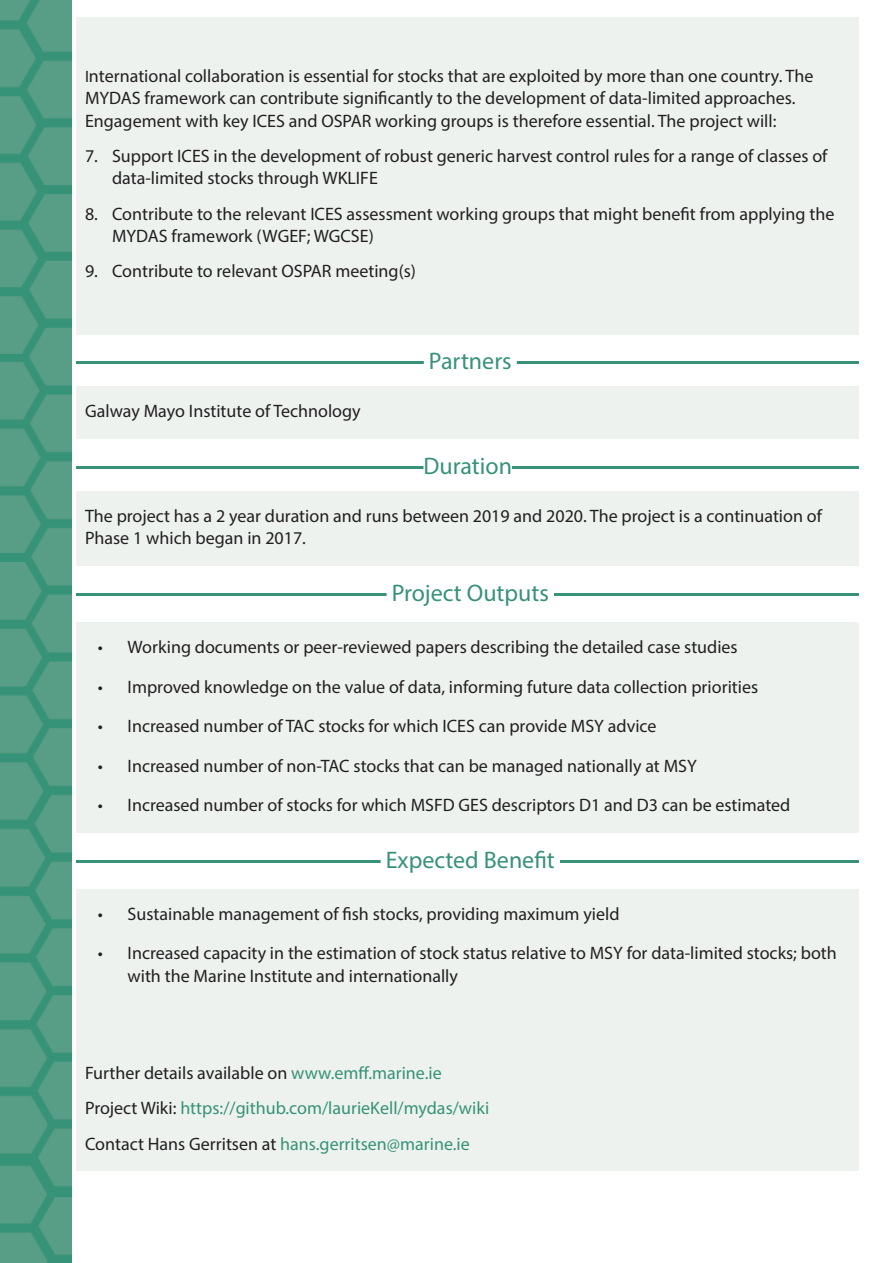
<style>
.page{position:relative;width:893px;height:1263px;background:#fff}
.page>*{position:absolute;margin:0;border:0;box-sizing:border-box;transform-origin:0 0}
.t1{font:24px "Myriad Pro";color:#379277}
.Body_Text{font:18px/22.5px "Myriad Pro";color:#231f20}
.Body_Text-2{font:18px "Myriad Pro";color:#379277}
.s1{font-size:16.5px}
.s2{color:#379277}
.s3{color:#231f20}
</style>
<div class="page">
<img style="left:0;top:0;width:72px;height:1263px">
<div style="left:77px;top:17px;width:782px;height:51px;background:#edf2ef"></div>
<div style="left:77px;top:51px;width:782px;height:97px;background:#edf2ef"></div>
<div style="left:77px;top:131px;width:782px;height:75px;background:#edf2ef"></div>
<div style="left:77px;top:189px;width:782px;height:75px;background:#edf2ef"></div>
<div style="left:77px;top:247px;width:782px;height:52px;background:#edf2ef"></div>
<div style="left:77px;top:282px;width:782px;height:52px;background:#edf2ef"></div>
<hr style="left:77px;top:362px;width:782px;height:2px;background:#379277">
<div style="left:424px;top:341px;width:93px;height:35px;background:#fff"></div>
<div style="left:77px;top:387px;width:782px;height:52px;background:#edf2ef"></div>
<hr style="left:77px;top:466px;width:782px;height:3px;background:#379277">
<div style="left:423px;top:446px;width:89px;height:34px;background:#fff"></div>
<div style="left:77px;top:491px;width:782px;height:75px;background:#edf2ef"></div>
<hr style="left:77px;top:593px;width:782px;height:3px;background:#379277">
<div style="left:387px;top:573px;width:167px;height:34px;background:#fff"></div>
<div style="left:77px;top:622px;width:782px;height:53px;background:#edf2ef"></div>
<div style="left:77px;top:662px;width:782px;height:52px;background:#edf2ef"></div>
<div style="left:77px;top:702px;width:782px;height:52px;background:#edf2ef"></div>
<div style="left:77px;top:741px;width:782px;height:52px;background:#edf2ef"></div>
<div style="left:77px;top:781px;width:782px;height:52px;background:#edf2ef"></div>
<hr style="left:77px;top:860px;width:782px;height:2px;background:#379277">
<div style="left:381px;top:840px;width:179px;height:34px;background:#fff"></div>
<div style="left:77px;top:889px;width:782px;height:52px;background:#edf2ef"></div>
<div style="left:77px;top:929px;width:782px;height:74px;background:#edf2ef"></div>
<div style="left:77px;top:991px;width:782px;height:52px;background:#edf2ef"></div>
<div style="left:77px;top:1026px;width:782px;height:74px;background:#edf2ef"></div>
<div style="left:77px;top:1084px;width:782px;height:52px;background:#edf2ef"></div>
<div style="left:77px;top:1119px;width:782px;height:52px;background:#edf2ef"></div>
<p class="Body_Text" style="left:85px;top:64px;width:730px"><span class="s1">I</span>nternational collaboration is essential for stocks that are exploited by more than one country. The<br>MYDAS framework can contribute significantly to the development of data-limited approaches.<br>Engagement with key ICES and OSPAR working groups is therefore essential. The project will:</p>
<p class="Body_Text" style="left:112px;top:144px;width:717px;text-indent:-27px">7. Support ICES in the development of robust generic harvest control rules for a range of classes of data-limited stocks through WKLIFE</p>
<p class="Body_Text" style="left:112px;top:202px;width:724px;text-indent:-27px">8. Contribute to the relevant ICES assessment working groups that might benefit from applying the<br>MYDAS framework (WGEF; WGCSE)</p>
<p class="Body_Text" style="left:85px;top:260px;width:332px">9. Contribute to relevant OSPAR meeting(s)</p>
<p class="Body_Text" style="left:85px;top:400px;width:277px">Galway Mayo Institute of Technology</p>
<p class="t1" style="left:429px;top:346px;width:84px">Partners</p>
<p class="t1" style="left:423px;top:451px;width:90px">Duration</p>
<p class="Body_Text" style="left:85px;top:504px;width:738px">The project has a 2 year duration and runs between 2019 and 2020. The project is a continuation of<br>Phase 1 which began in 2017.</p>
<p class="t1" style="left:392px;top:578px;width:159px">Project Outputs</p>
<p class="Body_Text" style="left:98px;top:635px;width:641px">• Working documents or peer-reviewed papers describing the detailed case studies</p>
<p class="Body_Text" style="left:98px;top:675px;width:662px">• Improved knowledge on the value of data, informing future data collection priorities</p>
<p class="Body_Text" style="left:98px;top:714px;width:560px">• Increased number of TAC stocks for which ICES can provide MSY advice</p>
<p class="Body_Text" style="left:98px;top:754px;width:600px">• Increased number of non-TAC stocks that can be managed nationally at MSY</p>
<p class="Body_Text" style="left:98px;top:793px;width:694px">• Increased number of stocks for which MSFD GES descriptors D1 and D3 can be estimated</p>
<p class="t1" style="left:386px;top:845px;width:171px">Expected Benefit</p>
<p class="Body_Text" style="left:98px;top:902px;width:523px">• Sustainable management of fish stocks, providing maximum yield</p>
<p class="Body_Text" style="left:128px;top:942px;width:711px;text-indent:-30px">• Increased capacity in the estimation of stock status relative to MSY for data-limited stocks; both with the Marine Institute and internationally</p>
<p class="Body_Text" style="left:85px;top:1062px;width:358px">Further details available on <span class="s2">www.emff.marine.ie</span></p>
<p class="Body_Text-2" style="left:85px;top:1097px;width:406px"><span class="s3">Project Wiki:</span> https://github.com/laurieKell/mydas/wiki</p>
<p class="Body_Text-2" style="left:85px;top:1132px;width:386px"><span class="s3">Contact Hans Gerritsen at</span> hans.gerritsen@marine.ie</p>
</div>
